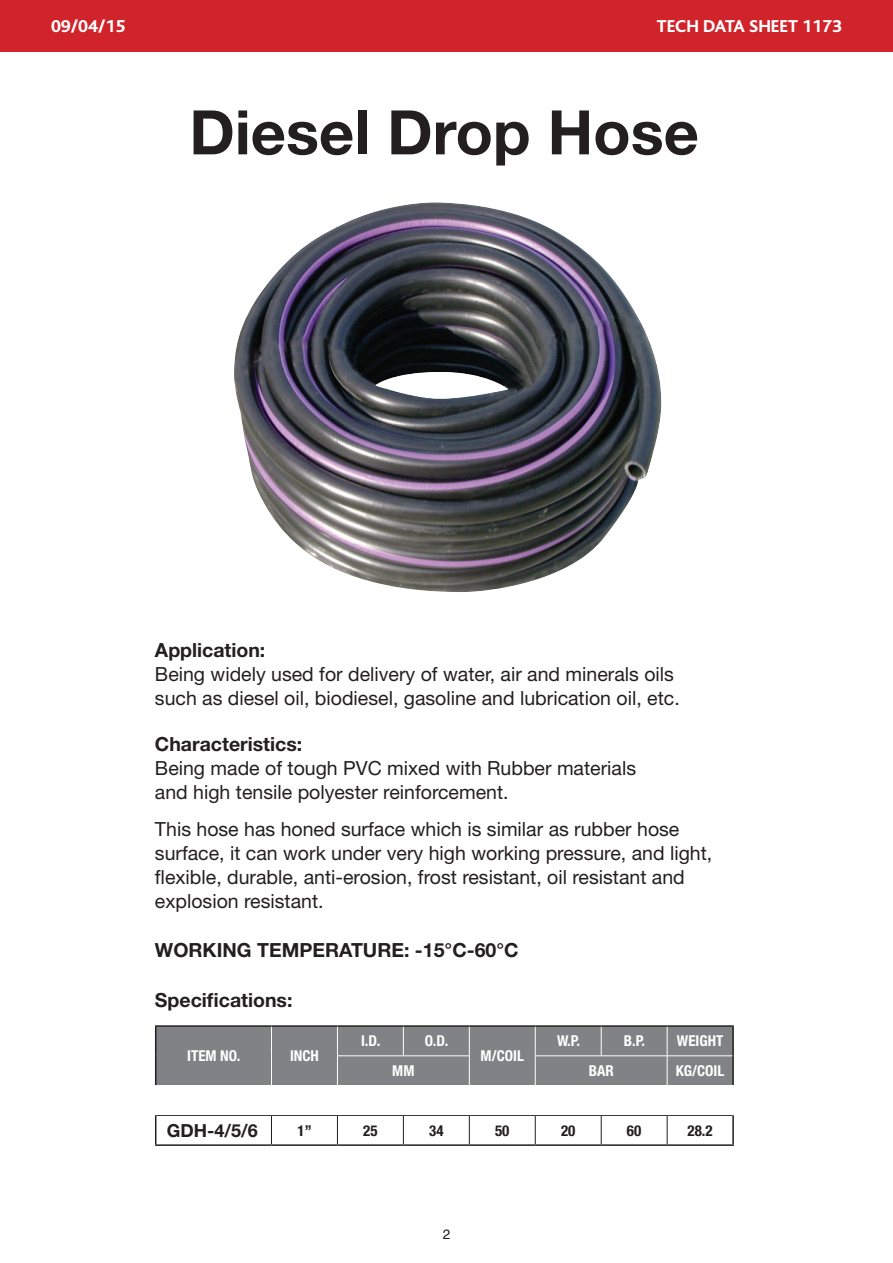
<style>
.page{position:relative;width:893px;height:1263px;background:#fff}
.page>*{position:absolute;margin:0;border:0;box-sizing:border-box;transform-origin:0 0}
.t1{font:700 61.5px "Helvetica Neue";color:#231f20}
.t2{font:19.5px/24px "Helvetica Neue LT Std";color:#231f20}
.t3{font:700 19.5px "Helvetica Neue LT Std";color:#231f20}
.t4{font:800 18px "Bliss";color:#fff}
.t5{font:700 18px "Helvetica Neue";color:#231f20}
.t6{font:700 condensed 15px "Helvetica Neue LT Std";color:#fff}
.t7{font:700 condensed 15px "Helvetica Neue LT Std";color:#231f20}
.t8{font:13.5px "Helvetica";color:#231f20}
.s1{font-weight:700}
</style>
<div class="page">
<div style="left:0;top:0;width:893px;height:51px;background:#d1232a"></div>
<hr style="left:155px;top:1025px;width:116px;height:2px;background:#231f20">
<hr style="left:271px;top:1025px;width:66px;height:2px;background:#231f20">
<hr style="left:337px;top:1025px;width:66px;height:2px;background:#231f20">
<hr style="left:403px;top:1025px;width:66px;height:2px;background:#231f20">
<hr style="left:469px;top:1025px;width:66px;height:2px;background:#231f20">
<hr style="left:535px;top:1025px;width:66px;height:2px;background:#231f20">
<hr style="left:601px;top:1025px;width:66px;height:2px;background:#231f20">
<hr style="left:667px;top:1025px;width:67px;height:2px;background:#231f20">
<hr style="left:732px;top:1027px;width:2px;height:29px;background:#231f20">
<hr style="left:732px;top:1056px;width:2px;height:29px;background:#231f20">
<svg style="left:155px;top:1115px;width:1px;height:29px"></svg>
<hr style="left:732px;top:1115px;width:2px;height:29px;background:#231f20">
<hr style="left:155px;top:1144px;width:116px;height:2px;background:#231f20">
<hr style="left:271px;top:1144px;width:66px;height:2px;background:#231f20">
<hr style="left:337px;top:1144px;width:66px;height:2px;background:#231f20">
<hr style="left:403px;top:1144px;width:66px;height:2px;background:#231f20">
<hr style="left:469px;top:1144px;width:66px;height:2px;background:#231f20">
<hr style="left:535px;top:1144px;width:66px;height:2px;background:#231f20">
<hr style="left:601px;top:1144px;width:66px;height:2px;background:#231f20">
<hr style="left:667px;top:1144px;width:67px;height:2px;background:#231f20">
<div style="left:155px;top:1026px;width:578px;height:59px;background:#808285"></div>
<hr style="left:156px;top:1115px;width:115px;height:1px;background:#231f20">
<hr style="left:271px;top:1115px;width:66px;height:1px;background:#231f20">
<svg style="left:271px;top:1116px;width:1px;height:28px"></svg>
<hr style="left:337px;top:1115px;width:66px;height:1px;background:#231f20">
<svg style="left:337px;top:1116px;width:1px;height:28px"></svg>
<hr style="left:403px;top:1115px;width:66px;height:1px;background:#231f20">
<svg style="left:403px;top:1116px;width:1px;height:28px"></svg>
<hr style="left:469px;top:1115px;width:66px;height:1px;background:#231f20">
<svg style="left:469px;top:1116px;width:1px;height:28px"></svg>
<hr style="left:535px;top:1115px;width:66px;height:1px;background:#231f20">
<svg style="left:535px;top:1116px;width:1px;height:28px"></svg>
<hr style="left:601px;top:1115px;width:66px;height:1px;background:#231f20">
<svg style="left:601px;top:1116px;width:1px;height:28px"></svg>
<hr style="left:667px;top:1115px;width:65px;height:1px;background:#231f20">
<svg style="left:667px;top:1116px;width:1px;height:28px"></svg>
<img style="left:234px;top:202px;width:427px;height:390px">
<p class="t4" style="left:51px;top:17px;width:76px">09/04/15</p>
<p class="t4" style="left:657px;top:16px;width:187px">TECH DATA SHEET 1173</p>
<p class="t4" style="left:51px;top:23px;width:76px">09/01/15</p>
<p class="t4" style="left:610px;top:22px;width:233px">TECH DATA SHEET P6320/019</p>
<p class="t1" style="left:189px;top:94px;width:511px">Diesel Drop Hose</p>
<p class="t2" style="left:155px;top:638px;width:526px"><span class="s1">Application:<br></span>Being widely used for delivery of water, air and minerals oils such as diesel oil, biodiesel, gasoline and lubrication oil, etc.</p>
<p class="t2" style="left:155px;top:731px;width:483px"><span class="s1">Characteristics:<br></span>Being made of tough PVC mixed with Rubber materials and high tensile polyester reinforcement.</p>
<p class="t2" style="left:155px;top:816px;width:559px">This hose has honed surface which is similar as rubber hose surface, it can work under very high working pressure, and light, flexible, durable, anti-erosion, frost resistant, oil resistant and explosion resistant.</p>
<p class="t3" style="left:155px;top:938px;width:365px">WORKING TEMPERATURE: -15°C-60°C</p>
<p class="t3" style="left:155px;top:987px;width:139px">Specifications:</p>
<p class="t6" style="left:187px;top:1047px;width:55px">ITEM NO.</p>
<p class="t6" style="left:290px;top:1047px;width:30px">INCH</p>
<p class="t6" style="left:361px;top:1032px;width:21px">I.D.</p>
<p class="t6" style="left:425px;top:1032px;width:25px">O.D.</p>
<p class="t6" style="left:481px;top:1047px;width:45px">M/COIL</p>
<p class="t6" style="left:557px;top:1032px;width:25px">W.P.</p>
<p class="t6" style="left:624px;top:1032px;width:23px">B.P.</p>
<p class="t6" style="left:677px;top:1032px;width:48px">WEIGHT</p>
<p class="t6" style="left:392px;top:1062px;width:24px">MM</p>
<p class="t6" style="left:589px;top:1062px;width:27px">BAR</p>
<p class="t6" style="left:676px;top:1062px;width:50px">KG/COIL</p>
<p class="t5" style="left:167px;top:1119px;width:93px">GDH-4/5/6</p>
<p class="t7" style="left:298px;top:1121px;width:16px">1”</p>
<p class="t7" style="left:363px;top:1121px;width:16px">25</p>
<p class="t7" style="left:429px;top:1121px;width:16px">34</p>
<p class="t7" style="left:495px;top:1121px;width:16px">50</p>
<p class="t7" style="left:561px;top:1121px;width:16px">20</p>
<p class="t7" style="left:627px;top:1121px;width:16px">60</p>
<p class="t7" style="left:687px;top:1121px;width:27px">28.2</p>
<p class="t7" style="left:167px;top:1121px;width:95px">OL020B025L-15</p>
<p class="t8" style="left:443px;top:1225px;width:9px">2</p>
</div>
